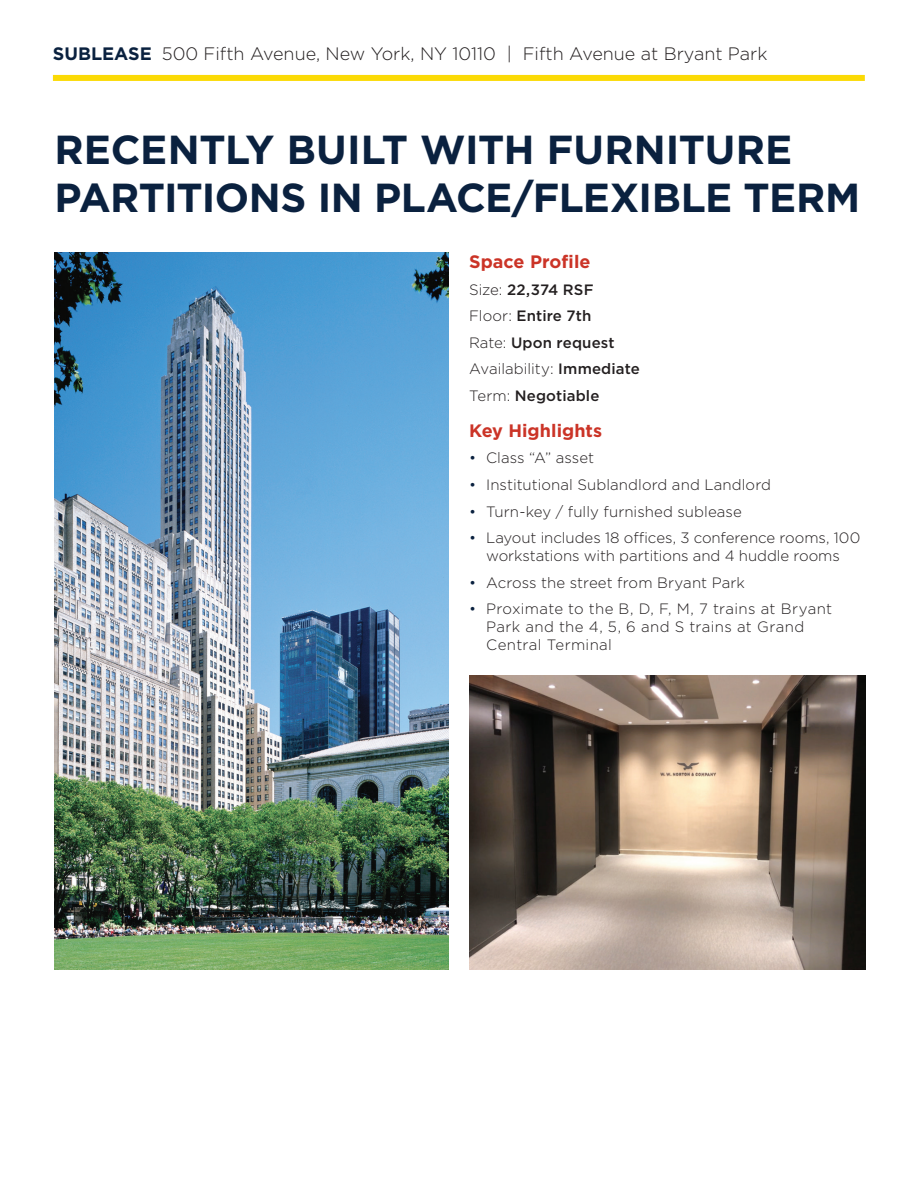
<style>
.page{position:relative;width:918px;height:1188px;background:#fff}
.page>*{position:absolute;margin:0;border:0;box-sizing:border-box;transform-origin:0 0}
.t1{font:700 40.5px/48px "Gotham";letter-spacing:-.01em;color:#0a213f}
.t2{font:300 18px "Gotham";color:#231f20}
.t3{font:700 18px "Gotham";color:#cb3427}
.t4{font:300 15px/18px "Gotham";letter-spacing:.005em;color:#231f20;text-align:center}
.t5{font:300 15px/18px "Gotham";letter-spacing:.025em;color:#231f20}
.t6{font:500 15px/26.5px "Gotham";letter-spacing:.01em;color:#231f20}
.s1{font-weight:700;color:#0a213f}
.s2{font-weight:300}
.s3{color:#0a213f}
</style>
<div class="page">
<div style="left:53px;top:75px;width:812px;height:6px;background:#fbda05"></div>
<img style="left:54px;top:253px;width:395px;height:717px">
<img style="left:469px;top:675px;width:396px;height:295px">
<p class="t2" style="left:53px;top:42px;width:716px"><span class="s1">SUBLEASE</span> 500 Fifth Avenue, New York, NY 10110 | Fifth Avenue at Bryant Park</p>
<h1 class="t1" style="left:54px;top:126px;width:807px">RECENTLY BUILT WITH FURNITURE<br>PARTITIONS IN PLACE/FLEXIBLE TERM</h1>
<p class="t3" style="left:469px;top:250px;width:123px">Space Profile</p>
<p class="t6" style="left:469px;top:276px;width:172px"><span class="s2">Size:</span> 22,374 RSF<br><span class="s2">Floor:</span> Entire 7th<br><span class="s2">Rate:</span> Upon request<br><span class="s2">Availability:</span> Immediate<br><span class="s2">Term:</span> Negotiable</p>
<p class="t3" style="left:469px;top:419px;width:135px">Key Highlights</p>
<p class="t4" style="left:469px;top:449px;width:126px"><span class="s3">•</span> Class “A” asset</p>
<p class="t4" style="left:469px;top:475px;width:303px"><span class="s3">•</span> Institutional Sublandlord and Landlord</p>
<p class="t4" style="left:469px;top:502px;width:274px"><span class="s3">•</span> Turn-key / fully furnished sublease</p>
<p class="t4" style="left:469px;top:528px;width:393px"><span class="s3">•</span> Layout includes 18 offices, 3 conference rooms, 100 workstations with partitions and 4 huddle rooms</p>
<p class="t4" style="left:469px;top:573px;width:277px"><span class="s3">•</span> Across the street from Bryant Park</p>
<p class="t5" style="left:486px;top:599px;width:348px;text-indent:-17px"><span class="s3">•</span> Proximate to the B, D, F, M, 7 trains at Bryant<br>Park and the 4, 5, 6 and S trains at Grand<br>Central Terminal</p>
</div>
